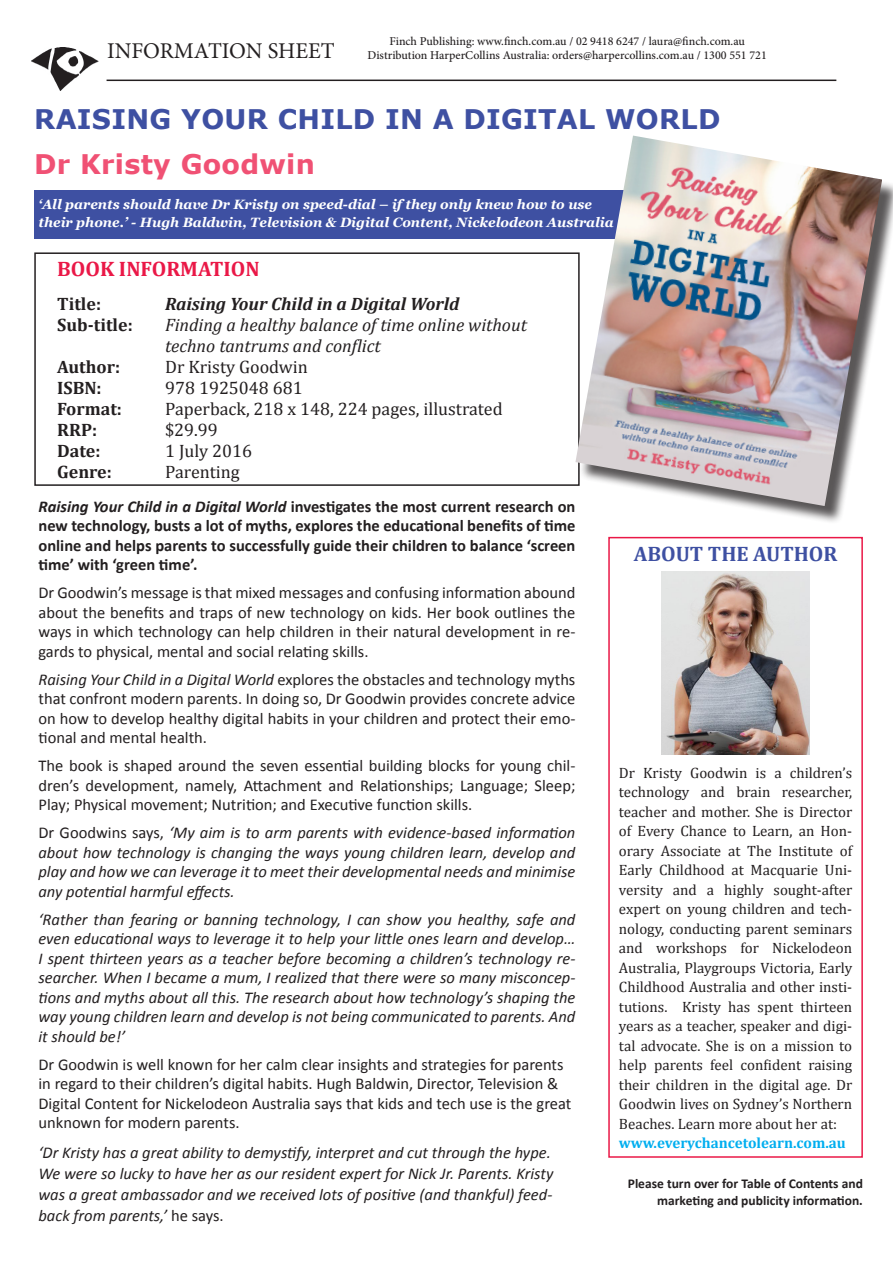
<style>
.page{position:relative;width:893px;height:1263px;background:#fff}
.page>*{position:absolute;margin:0;border:0;box-sizing:border-box;transform-origin:0 0}
.t1{font:700 27px "Verdana";letter-spacing:.01em;color:#3e50a2}
.t2{font:700 27px "Verdana";letter-spacing:.01em;color:#f05174}
.t3{font:22.5px "Minion Pro";color:#231f20}
.t4{font:700 21px "Cambria";color:#ea1847}
.t5{font:700 21px "Cambria";color:#3e50a2}
.t6{font:18px "Cambria";color:#231f20}
.t7{font:italic 18px "Cambria";color:#231f20}
.t8{font:700 18px "Cambria";color:#231f20}
.t9{font:italic 700 18px "Cambria";color:#231f20}
.t10{font:16.5px/19.5px "Calibri";color:#231f20;text-align:justify}
.t11{font:italic 16.5px/19.5px "Calibri";color:#231f20;text-align:justify}
.t12{font:700 16.5px/19.5px "Calibri";color:#231f20;text-align:justify}
.t13{font:15px/19.5px "Cambria";color:#231f20;text-align:justify}
.t14{font:700 15px "Cambria";color:#00aeef}
.t15{font:italic 700 13.5px/18px "Georgia";color:#fff}
.t16{font:700 13.5px/16.5px "Calibri";color:#231f20;text-align:right}
.t17{font:500 12px "Minion Pro";color:#231f20}
.s1{font-style:italic}
.s2{font-style:normal}
</style>
<div class="page">
<img style="left:31px;top:48px;width:68px;height:43px">
<hr style="left:107px;top:80px;width:729px;height:1px;background:#231f20">
<div style="left:34px;top:252px;width:546px;height:234px;border:2px solid #231f20"></div>
<div style="left:608px;top:537px;width:255px;height:621px;border:2px solid #ea1847"></div>
<img style="left:661px;top:571px;width:149px;height:184px">
<div style="left:34px;top:190px;width:596px;height:49px;background:#3e50a2"></div>
<div style="left:578px;top:138px;width:315px;height:386px;background:#231f20;opacity:.75"></div>
<img style="left:575px;top:136px;width:307px;height:370px">
<p class="t17" style="left:389px;top:33px;width:357px">Finch Publishing: www.finch.com.au / 02 9418 6247 / laura@finch.com.au</p>
<p class="t3" style="left:107px;top:35px;width:229px">INFORMATION SHEET</p>
<p class="t17" style="left:367px;top:47px;width:401px">Distribution HarperCollins Australia: orders@harpercollins.com.au / 1300 551 721</p>
<p class="t1" style="left:34px;top:102px;width:688px">RAISING YOUR CHILD IN A DIGITAL WORLD</p>
<p class="t2" style="left:34px;top:146px;width:282px">Dr Kristy Goodwin</p>
<p class="t15" style="left:38px;top:195px;width:577px">‘All parents should have Dr Kristy on speed-dial – if they only knew how to use their phone.’ - Hugh Baldwin, Television &amp; Digital Content, Nickelodeon Australia</p>
<p class="t4" style="left:57px;top:256px;width:204px">BOOK INFORMATION</p>
<p class="t8" style="left:57px;top:293px;width:45px">Title:</p>
<p class="t9" style="left:165px;top:293px;width:296px">Raising Your Child in a Digital World</p>
<p class="t8" style="left:57px;top:314px;width:77px">Sub-title:</p>
<p class="t7" style="left:165px;top:314px;width:363px">Finding a healthy balance of time online without</p>
<p class="t7" style="left:165px;top:335px;width:217px">techno tantrums and conflict</p>
<p class="t8" style="left:57px;top:356px;width:64px">Author:</p>
<p class="t6" style="left:165px;top:356px;width:144px">Dr Kristy Goodwin</p>
<p class="t8" style="left:57px;top:377px;width:46px">ISBN:</p>
<p class="t6" style="left:165px;top:377px;width:139px">978 1925048 681</p>
<p class="t8" style="left:57px;top:398px;width:66px">Format:</p>
<p class="t6" style="left:165px;top:398px;width:339px">Paperback, 218 x 148, 224 pages, illustrated</p>
<p class="t8" style="left:57px;top:419px;width:41px">RRP:</p>
<p class="t6" style="left:165px;top:419px;width:54px">$29.99</p>
<p class="t8" style="left:57px;top:440px;width:45px">Date:</p>
<p class="t6" style="left:165px;top:440px;width:88px">1 July 2016</p>
<p class="t8" style="left:57px;top:461px;width:56px">Genre:</p>
<p class="t6" style="left:165px;top:461px;width:76px">Parenting</p>
<p class="t12" style="left:39px;top:496px;width:538px"><span class="s1">Raising Your Child in a Digital World</span> investigates the most current research on new technology, busts a lot of myths, explores the educational benefits of time online and helps parents to successfully guide their children to balance ‘screen time’ with ‘green time’.</p>
<p class="t10" style="left:39px;top:582px;width:538px">Dr Goodwin’s message is that mixed messages and confusing information abound about the benefits and traps of new technology on kids. Her book outlines the ways in which technology can help children in their natural development in re&shy;gards to physical, mental and social relating skills.</p>
<p class="t10" style="left:39px;top:669px;width:538px"><span class="s1">Raising Your Child in a Digital World</span> explores the obstacles and technology myths that confront modern parents. In doing so, Dr Goodwin provides concrete advice on how to develop healthy digital habits in your children and protect their emo&shy;tional and mental health.</p>
<p class="t10" style="left:39px;top:755px;width:538px">The book is shaped around the seven essential building blocks for young chil&shy;dren’s development, namely, Attachment and Relationships; Language; Sleep; Play; Physical movement; Nutrition; and Executive function skills.</p>
<p class="t11" style="left:39px;top:822px;width:538px"><span class="s2">Dr Goodwins says,</span> ‘My aim is to arm parents with evidence-based information about how technology is changing the ways young children learn, develop and play and how we can leverage it to meet their developmental needs and minimise any potential harmful effects.</p>
<p class="t11" style="left:39px;top:909px;width:538px">‘Rather than fearing or banning technology, I can show you healthy, safe and even educational ways to leverage it to help your little ones learn and develop… I spent thirteen years as a teacher before becoming a children’s technology re&shy;searcher. When I became a mum, I realized that there were so many misconcep&shy;tions and myths about all this. The research about how technology’s shaping the way young children learn and develop is not being communicated to parents. And it should be!’</p>
<p class="t10" style="left:39px;top:1054px;width:534px;text-align:left">Dr Goodwin is well known for her calm clear insights and strategies for parents in regard to their children’s digital habits. Hugh Baldwin, Director, Television &amp; Digital Content for Nickelodeon Australia says that kids and tech use is the great unknown for modern parents.</p>
<p class="t11" style="left:39px;top:1141px;width:516px;line-height:21px;text-align:left">‘Dr Kristy has a great ability to demystify, interpret and cut through the hype.<br>We were so lucky to have her as our resident expert for Nick Jr. Parents. Kristy was a great ambassador and we received lots of positive (and thankful) feed&shy;back from parents,’ <span class="s2">he says.</span></p>
<p class="t5" style="left:634px;top:541px;width:205px">ABOUT THE AUTHOR</p>
<p class="t13" style="left:619px;top:763px;width:235px">Dr Kristy Goodwin is a children’s technology and brain researcher, teacher and mother. She is Director of Every Chance to Learn, an Hon&shy;orary Associate at The Institute of Early Childhood at Macquarie Uni&shy;versity and a highly sought-after expert on young children and tech&shy;nology, conducting parent seminars and workshops for Nickelodeon Australia, Playgroups Victoria, Early Childhood Australia and other insti&shy;tutions. Kristy has spent thirteen years as a teacher, speaker and digi&shy;tal advocate. She is on a mission to help parents feel confident raising their children in the digital age. Dr Goodwin lives on Sydney’s Northern Beaches. Learn more about her at:</p>
<p class="t14" style="left:619px;top:1134px;width:228px">www.everychancetolearn.com.au</p>
<p class="t16" style="left:628px;top:1175px;width:237px">Please turn over for Table of Contents and marketing and publicity information.</p>
</div>
